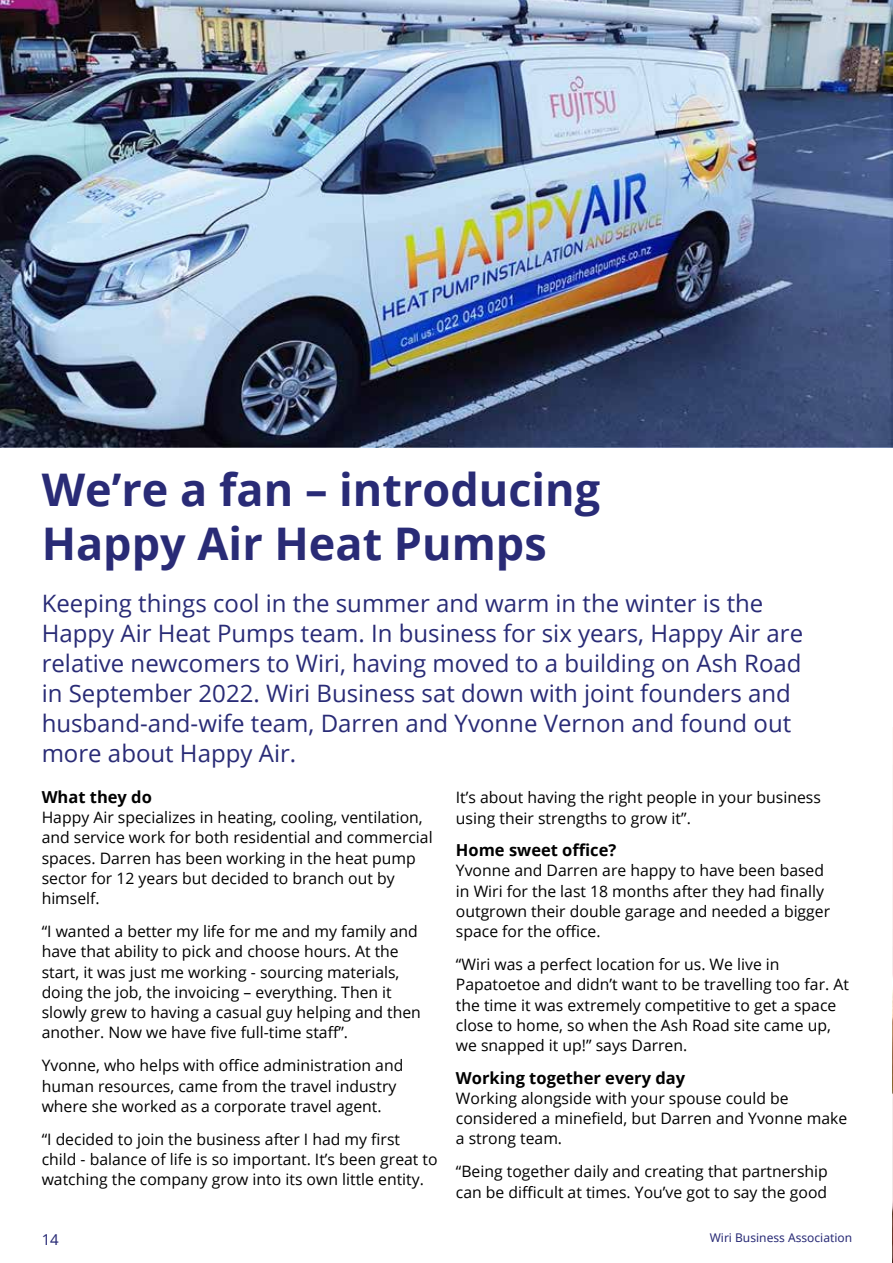
<style>
.page{position:relative;width:893px;height:1263px;background:#fff}
.page>*{position:absolute;margin:0;border:0;box-sizing:border-box;transform-origin:0 0}
.t1{font:700 45px/54px "Open Sans";color:#292b76}
.t2{font:24px/30px "Open Sans";color:#292b76}
.t3{font:700 16.5px "Open Sans";color:#000}
.t4{font:15.75px/20.2px "Open Sans";color:#000}
.t5{font:15px "Noto Sans";color:#292b76}
.t6{font:12px "Noto Sans";color:#292b76}
</style>
<div class="page">
<img style="left:0;top:0;width:893px;height:447px">
<img style="left:892px;top:765px;width:1px;height:498px">
<h1 class="t1" style="left:42px;top:462px;width:560px">We’re a fan – introducing<br>Happy Air Heat Pumps</h1>
<p class="t2" style="left:42px;top:590px;width:763px">Keeping things cool in the summer and warm in the winter is the Happy Air Heat Pumps team. In business for six years, Happy Air are relative newcomers to Wiri, having moved to a building on Ash Road in September 2022. Wiri Business sat down with joint founders and husband-and-wife team, Darren and Yvonne Vernon and found out more about Happy Air.</p>
<p class="t3" style="left:42px;top:790px;width:112px">What they do</p>
<p class="t4" style="left:42px;top:809px;width:392px">Happy Air specializes in heating, cooling, ventilation, and service work for both residential and commercial spaces. Darren has been working in the heat pump sector for 12 years but decided to branch out by himself.</p>
<p class="t4" style="left:42px;top:923px;width:381px">“I wanted a better my life for me and my family and have that ability to pick and choose hours. At the start, it was just me working - sourcing materials, doing the job, the invoicing – everything. Then it slowly grew to having a casual guy helping and then another. Now we have five full-time staff”.</p>
<p class="t4" style="left:42px;top:1055px;width:363px">Yvonne, who helps with office administration and human resources, came from the travel industry where she worked as a corporate travel agent.</p>
<p class="t4" style="left:42px;top:1129px;width:397px">“I decided to join the business after I had my first child - balance of life is so important. It’s been great to watching the company grow into its own little entity.</p>
<p class="t4" style="left:456px;top:789px;width:367px">It’s about having the right people in your business using their strengths to grow it”.</p>
<p class="t3" style="left:456px;top:838px;width:162px">Home sweet office?</p>
<p class="t4" style="left:456px;top:862px;width:376px">Yvonne and Darren are happy to have been based in Wiri for the last 18 months after they had finally outgrown their double garage and needed a bigger space for the office.</p>
<p class="t4" style="left:456px;top:956px;width:394px">“Wiri was a perfect location for us. We live in Papatoetoe and didn’t want to be travelling too far. At the time it was extremely competitive to get a space close to home, so when the Ash Road site came up, we snapped it up!” says Darren.</p>
<p class="t3" style="left:456px;top:1071px;width:231px">Working together every day</p>
<p class="t4" style="left:456px;top:1090px;width:393px">Working alongside with your spouse could be considered a minefield, but Darren and Yvonne make a strong team.</p>
<p class="t4" style="left:456px;top:1163px;width:373px">“Being together daily and creating that partnership can be difficult at times. You’ve got to say the good</p>
<p class="t5" style="left:42px;top:1231px;width:19px">14</p>
<p class="t6" style="left:710px;top:1231px;width:144px">Wiri Business Association</p>
</div>
